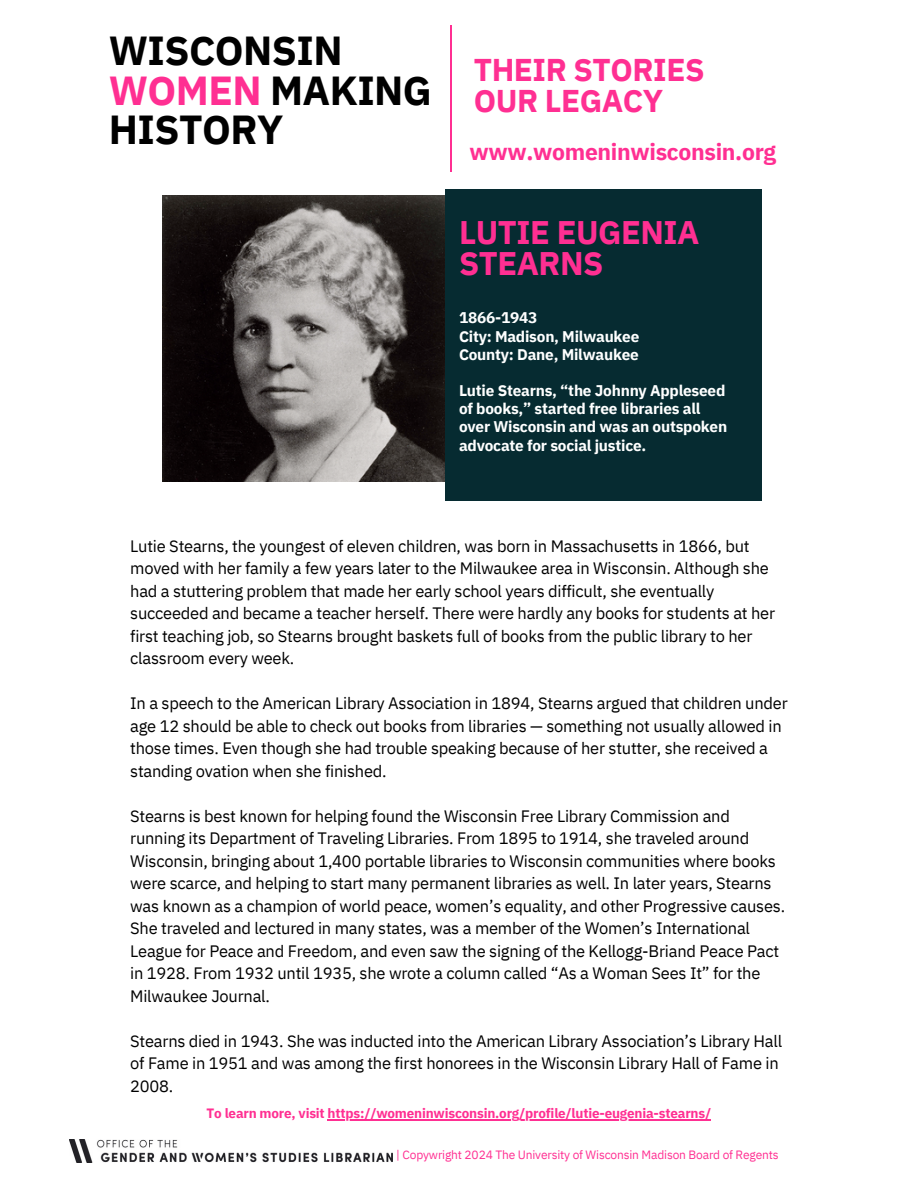
<style>
.page{position:relative;width:918px;height:1188px;background:#fff}
.page>*{position:absolute;margin:0;border:0;box-sizing:border-box;transform-origin:0 0}
.t1{font:700 40.5px/39.8px "IBM Plex Sans";letter-spacing:-.015em;color:#000}
.t2{font:700 32.55px/31.5px "IBM Plex Sans";letter-spacing:-.015em;color:#ff2f92}
.t3{font:700 31.35px/30.6px "IBM Plex Sans";letter-spacing:-.015em;color:#ff2f92}
.t4{font:700 22.95px "IBM Plex Sans";letter-spacing:-.015em;color:#ff2f92}
.t5{font:16.5px/22.5px "IBM Plex Sans";letter-spacing:-.015em;color:#000}
.t6{font:700 15.45px/18.1px "IBM Plex Sans";letter-spacing:-.015em;color:#feffff}
.t7{font:700 13.5px "IBM Plex Sans";letter-spacing:-.015em;color:#ff2f92}
.t8{font:12px "IBM Plex Sans";letter-spacing:-.015em;color:#ff2f92}
.s1{color:#ff2f92}
</style>
<div class="page">
<img style="left:163px;top:196px;width:282px;height:286px">
<div style="left:445px;top:189px;width:317px;height:311px;background:#062b31"></div>
<hr style="left:450px;top:26px;width:1px;height:146px;background:#ff2f92">
<img style="left:70px;top:1140px;width:322px;height:22px">
<hr style="left:328px;top:1119px;width:383px;height:1px;background:#ff2f92">
<p class="t1" style="left:109px;top:30px;width:325px">WISCONSIN<br><span class="s1">WOMEN</span> MAKING<br>HISTORY</p>
<h6 class="t3" style="left:474px;top:54px;width:232px">THEIR STORIES<br>OUR LEGACY</h6>
<h5 class="t4" style="left:470px;top:137px;width:308px">www.womeninwisconsin.org</h5>
<h5 class="t2" style="left:459px;top:216px;width:242px">LUTIE EUGENIA<br>STEARNS</h5>
<h5 class="t6" style="left:459px;top:309px;width:182px">1866-1943<br>City: Madison, Milwaukee<br>County: Dane, Milwaukee</h5>
<h5 class="t6" style="left:459px;top:381px;width:270px">Lutie Stearns, “the Johnny Appleseed of books,” started free libraries all over Wisconsin and was an outspoken advocate for social justice.</h5>
<h3 class="t5" style="left:130px;top:534px;width:646px">Lutie Stearns, the youngest of eleven children, was born in Massachusetts in 1866, but moved with her family a few years later to the Milwaukee area in Wisconsin. Although she had a stuttering problem that made her early school years difficult, she eventually succeeded and became a teacher herself. There were hardly any books for students at her first teaching job, so Stearns brought baskets full of books from the public library to her classroom every week.</h3>
<h2 class="t5" style="left:130px;top:692px;width:659px">In a speech to the American Library Association in 1894, Stearns argued that children under age 12 should be able to check out books from libraries — something not usually allowed in those times. Even though she had trouble speaking because of her stutter, she received a standing ovation when she finished.</h2>
<h4 class="t5" style="left:130px;top:804px;width:656px">Stearns is best known for helping found the Wisconsin Free Library Commission and running its Department of Traveling Libraries. From 1895 to 1914, she traveled around Wisconsin, bringing about 1,400 portable libraries to Wisconsin communities where books were scarce, and helping to start many permanent libraries as well. In later years, Stearns was known as a champion of world peace, women’s equality, and other Progressive causes.<br>She traveled and lectured in many states, was a member of the Women’s International League for Peace and Freedom, and even saw the signing of the Kellogg-Briand Peace Pact in 1928. From 1932 until 1935, she wrote a column called “As a Woman Sees It” for the Milwaukee Journal.</h4>
<h4 class="t5" style="left:130px;top:1029px;width:654px">Stearns died in 1943. She was inducted into the American Library Association’s Library Hall of Fame in 1951 and was among the first honorees in the Wisconsin Library Hall of Fame in<br>2008.</h4>
<p class="t7" style="left:207px;top:1104px;width:506px">To learn more, visit https://womeninwisconsin.org/profile/lutie-eugenia-stearns/</p>
<p class="t8" style="left:396px;top:1146px;width:384px">| Copywright 2024 The University of Wisconsin Madison Board of Regents</p>
</div>
